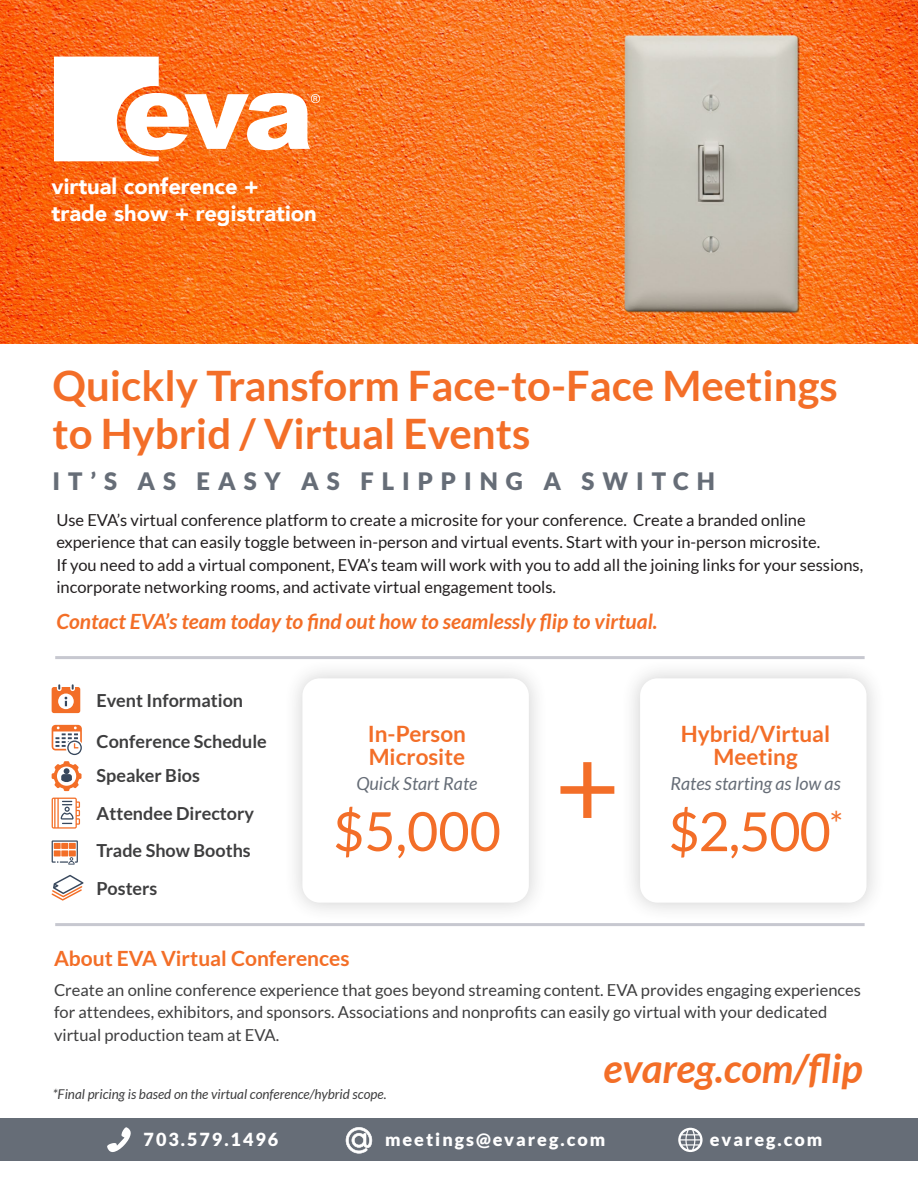
<style>
.page{position:relative;width:918px;height:1188px;background:#fff}
.page>*{position:absolute;margin:0;border:0;box-sizing:border-box;transform-origin:0 0}
.Subs{font:112.5px "Lato";color:#f36e28}
.t1{font:54px "Lato";letter-spacing:-.01em;color:#f36e28}
.Subs-2{font:700 42px/48px "Lato";color:#f36e28}
.t2{font:italic 700 40.2px "Lato";color:#f36e27}
.Body_Copy{font:900 24px "Lato";letter-spacing:.33em;color:#666d77}
.t3{font:700 22.5px/22.5px "Lato";color:#f36e28}
.t4{font:900 21.9px/26.2px "Avenir";color:#fff}
.Subs-3{font:italic 700 21px "Lato";color:#f36e27}
.t5{font:700 21px "Lato";color:#f36e27}
.Lil_Subs{font:700 18px "Lato";color:#3e3e3f}
.Body_Copy-2{font:900 18px "Lato";letter-spacing:.11em;color:#fff}
.t6{font:italic 18px "Lato";color:#666d77}
.Subs-4{font:16.5px/22.5px "Lato";color:#231f20}
.t7{font:16.5px/22.5px "Lato";color:#3e3e3f}
.t8{font:italic 13.5px "Lato";color:#3e3e3f}
</style>
<div class="page">
<div style="left:283px;top:659px;width:265px;height:263px;background:#3e3e3f;opacity:.25"></div>
<div style="left:302px;top:678px;width:227px;height:225px;background:#fff;border-radius:17px"></div>
<div style="left:0;top:1119px;width:918px;height:42px;background:#666d77"></div>
<img style="left:0;top:0;width:918px;height:343px">
<svg style="left:107px;top:1127px;width:24px;height:25px"></svg>
<svg style="left:346px;top:1127px;width:26px;height:27px"></svg>
<svg style="left:678px;top:1128px;width:25px;height:24px"></svg>
<svg style="left:54px;top:57px;width:266px;height:104px"></svg>
<svg style="left:52px;top:684px;width:28px;height:29px"></svg>
<svg style="left:52px;top:725px;width:30px;height:30px"></svg>
<svg style="left:52px;top:761px;width:30px;height:30px"></svg>
<svg style="left:52px;top:798px;width:28px;height:31px"></svg>
<svg style="left:52px;top:840px;width:26px;height:25px"></svg>
<svg style="left:52px;top:875px;width:32px;height:26px"></svg>
<hr style="left:55px;top:656px;width:810px;height:3px;background:#c7c8d0">
<hr style="left:55px;top:923px;width:810px;height:3px;background:#c7c8d0">
<div style="left:621px;top:659px;width:265px;height:263px;background:#3e3e3f;opacity:.25"></div>
<div style="left:640px;top:678px;width:227px;height:225px;background:#fff;border-radius:17px"></div>
<p class="t4" style="left:52px;top:173px;width:267px">virtual conference + trade show + registration</p>
<p class="Subs-2" style="left:53px;top:361px;width:787px">Quickly Transform Face-to-Face Meetings to Hybrid / Virtual Events</p>
<p class="Body_Copy" style="left:53px;top:467px;width:664px">IT’S AS EASY AS FLIPPING A SWITCH</p>
<p class="Subs-4" style="left:56px;top:508px;width:808px">Use EVA’s virtual conference platform to create a microsite for your conference. Create a branded online experience that can easily toggle between in-person and virtual events. Start with your in-person microsite.<br>If you need to add a virtual component, EVA’s team will work with you to add all the joining links for your sessions, incorporate networking rooms, and activate virtual engagement tools.</p>
<p class="Subs-3" style="left:56px;top:610px;width:603px">Contact EVA’s team today to find out how to seamlessly flip to virtual.</p>
<p class="Lil_Subs" style="left:97px;top:690px;width:148px">Event Information</p>
<p class="Lil_Subs" style="left:97px;top:731px;width:172px">Conference Schedule</p>
<p class="Lil_Subs" style="left:97px;top:765px;width:105px">Speaker Bios</p>
<p class="Lil_Subs" style="left:97px;top:803px;width:159px">Attendee Directory</p>
<p class="Lil_Subs" style="left:97px;top:840px;width:156px">Trade Show Booths</p>
<p class="Lil_Subs" style="left:97px;top:878px;width:62px">Posters</p>
<p class="t3" style="left:368px;top:723px;width:100px">In-Person<br>Microsite</p>
<p class="t6" style="left:356px;top:773px;width:123px">Quick Start Rate</p>
<p class="t1" style="left:333px;top:801px;width:170px">$5,000</p>
<p class="Subs" style="left:555px;top:724px;width:67px">+</p>
<p class="t3" style="left:681px;top:723px;width:151px;text-align:center">Hybrid/Virtual<br>Meeting</p>
<p class="t6" style="left:670px;top:773px;width:172px">Rates starting as low as</p>
<p class="t1" style="left:668px;top:802px;width:176px">$2,500<sup>*</sup></p>
<p class="t5" style="left:54px;top:947px;width:297px">About EVA Virtual Conferences</p>
<p class="t7" style="left:54px;top:978px;width:809px">Create an online conference experience that goes beyond streaming content. EVA provides engaging experiences for attendees, exhibitors, and sponsors. Associations and nonprofits can easily go virtual with your dedicated virtual production team at EVA.</p>
<p class="t8" style="left:53px;top:1087px;width:335px">*Final pricing is based on the virtual conference/hybrid scope.</p>
<p class="t2" style="left:603px;top:1046px;width:261px">evareg.com/flip</p>
<p class="Body_Copy-2" style="left:144px;top:1129px;width:136px">703.579.1496</p>
<p class="Body_Copy-2" style="left:385px;top:1129px;width:222px">meetings@evareg.com</p>
<p class="Body_Copy-2" style="left:710px;top:1129px;width:114px">evareg.com</p>
</div>
